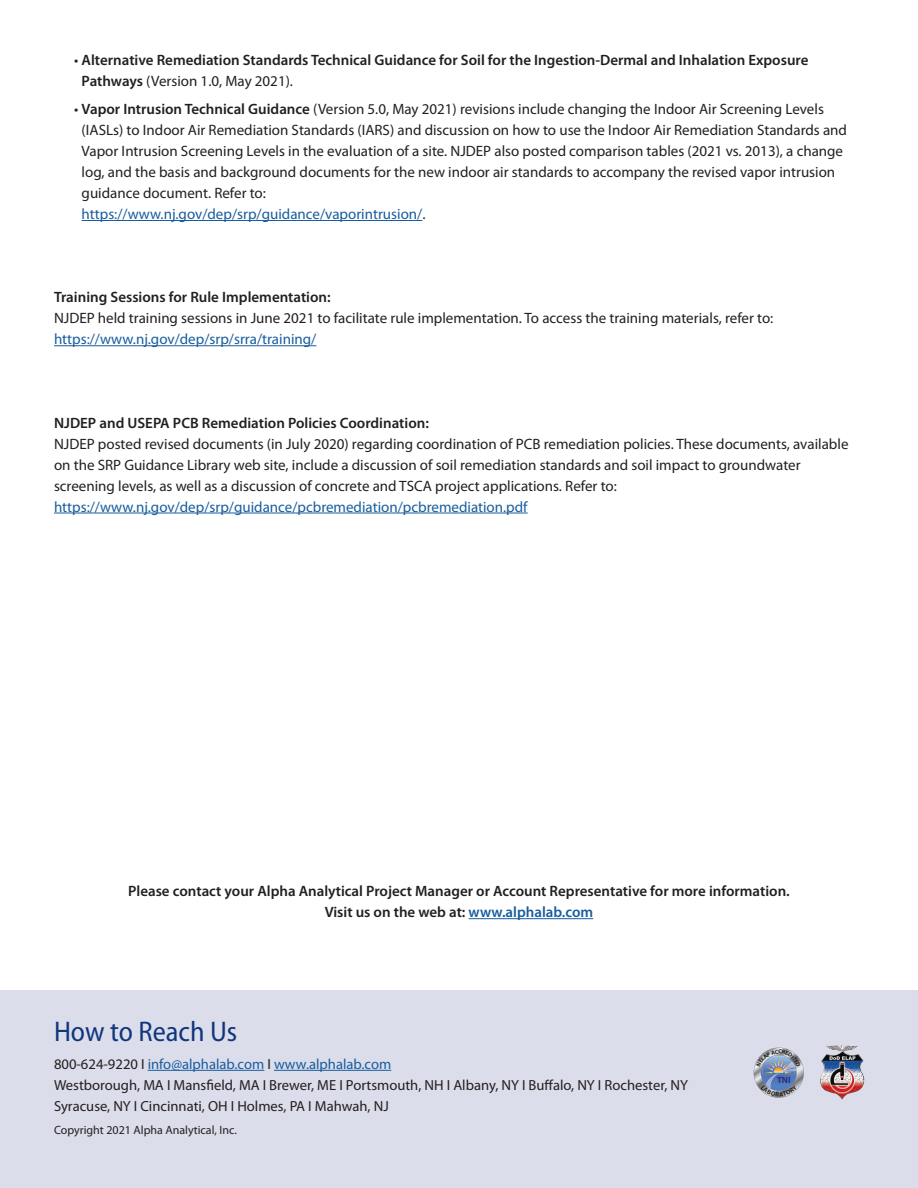
<style>
.page{position:relative;width:918px;height:1188px;background:#fff}
.page>*{position:absolute;margin:0;border:0;box-sizing:border-box;transform-origin:0 0}
.t1{font:semi-condensed 28.5px "Myriad Pro";color:#11367e}
.t2{font:15px/21px "Myriad Pro";color:#231f20}
.t3{font:600 15px/21px "Myriad Pro";color:#231f20;text-align:center}
.t4{font:15px "Myriad Pro";color:#175d9e}
.t5{font:14.7px/21px "Myriad Pro";color:#231f20}
.t6{font:12px "Myriad Pro";color:#231f20}
.t7{font:700 9px "Myriad Pro";color:#2f2e7d}
.s1{font-weight:400}
.s2{font-weight:600}
.s3{color:#175d9e}
</style>
<div class="page">
<div style="left:0;top:990px;width:918px;height:198px;background:#dcddeb"></div>
<hr style="left:148px;top:1070px;width:116px;height:1px;background:#175d9e">
<hr style="left:274px;top:1070px;width:117px;height:1px;background:#175d9e">
<img style="left:820px;top:1045px;width:45px;height:54px">
<hr style="left:469px;top:918px;width:124px;height:1px;background:#175d9e">
<hr style="left:82px;top:220px;width:340px;height:1px;background:#175d9e">
<hr style="left:54px;top:345px;width:262px;height:1px;background:#175d9e">
<hr style="left:54px;top:513px;width:474px;height:1px;background:#175d9e">
<svg style="left:754px;top:1048px;width:50px;height:50px"></svg>
<p class="t3" style="left:82px;top:49px;width:728px;text-align:left;text-indent:-7px"><span class="s1">•</span> Alternative Remediation Standards Technical Guidance for Soil for the Ingestion-Dermal and Inhalation Exposure<br>Pathways <span class="s1">(Version 1.0, May 2021).</span></p>
<p class="t2" style="left:82px;top:98px;width:767px;text-indent:-7px">• <span class="s2">Vapor Intrusion Technical Guidance</span> (Version 5.0, May 2021) revisions include changing the Indoor Air Screening Levels (IASLs) to Indoor Air Remediation Standards (IARS) and discussion on how to use the Indoor Air Remediation Standards and Vapor Intrusion Screening Levels in the evaluation of a site. NJDEP also posted comparison tables (2021 vs. 2013), a change log, and the basis and background documents for the new indoor air standards to accompany the revised vapor intrusion guidance document. Refer to:<br><span class="s3">https://www.nj.gov/dep/srp/guidance/vaporintrusion/</span>.</p>
<p class="t3" style="left:54px;top:286px;width:278px">Training Sessions for Rule Implementation:</p>
<p class="t2" style="left:54px;top:307px;width:721px">NJDEP held training sessions in June 2021 to facilitate rule implementation. To access the training materials, refer to:</p>
<p class="t4" style="left:54px;top:330px;width:264px">https://www.nj.gov/dep/srp/srra/training/</p>
<p class="t3" style="left:54px;top:412px;width:376px">NJDEP and USEPA PCB Remediation Policies Coordination:</p>
<p class="t2" style="left:54px;top:433px;width:796px">NJDEP posted revised documents (in July 2020) regarding coordination of PCB remediation policies. These documents, available on the SRP Guidance Library web site, include a discussion of soil remediation standards and soil impact to groundwater screening levels, as well as a discussion of concrete and TSCA project applications. Refer to:</p>
<p class="t4" style="left:54px;top:497px;width:475px">https://www.nj.gov/dep/srp/guidance/pcbremediation/pcbremediation.pdf</p>
<p class="t3" style="left:128px;top:880px;width:663px">Please contact your Alpha Analytical Project Manager or Account Representative for more information.<br>Visit us on the web at: <span class="s3">www.alphalab.com</span></p>
<h1 class="t1" style="left:54px;top:1016px;width:185px">How to Reach Us</h1>
<p class="t5" style="left:54px;top:1053px;width:635px">800-624-9220 I <span class="s3">info@alphalab.com</span> I <span class="s3">www.alphalab.com<br></span>Westborough, MA I Mansfield, MA I Brewer, ME I Portsmouth, NH I Albany, NY I Buffalo, NY I Rochester, NY<br>Syracuse, NY I Cincinnati, OH I Holmes, PA I Mahwah, NJ</p>
<p class="t6" style="left:54px;top:1122px;width:184px">Copyright 2021 Alpha Analytical, Inc.</p>
<p class="t7" style="left:777px;top:1074px;width:15px">TNI</p>
</div>
